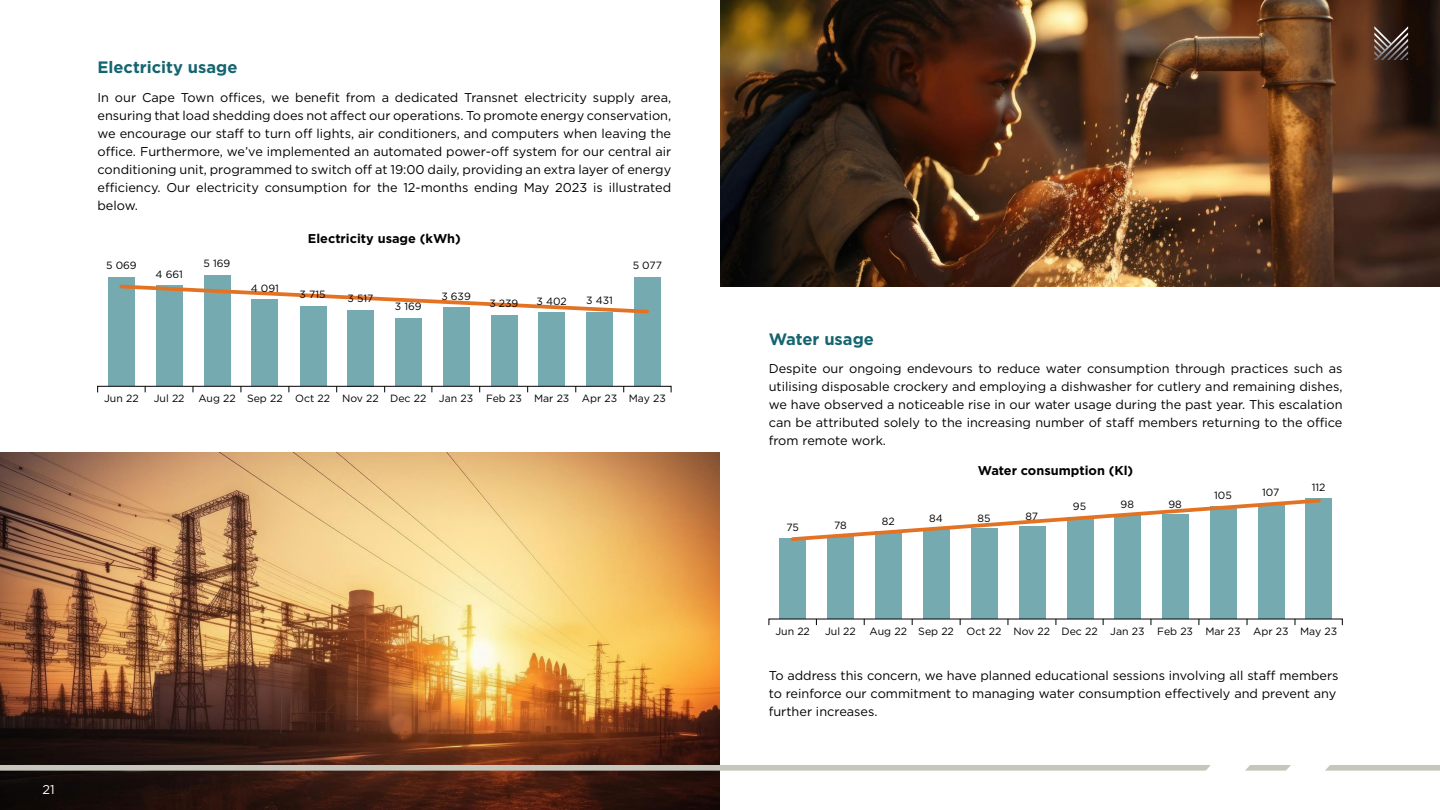
<style>
.page{position:relative;width:1440px;height:810px;background:#fff}
.page>*{position:absolute;margin:0;border:0;box-sizing:border-box;transform-origin:0 0}
.t1{font:700 16.5px "Gotham";color:#156570}
.t2{font:12.75px/18px "Gotham";color:#000;text-align:justify}
.t3{font:700 12.75px "Gotham";color:#000}
.t4{font:12.75px "Gotham";color:#fff}
.t5{font:10.5px "Gotham";color:#000}
</style>
<div class="page">
<img style="left:720px;top:0;width:720px;height:287px">
<img style="left:0;top:453px;width:720px;height:357px">
<svg style="left:0;top:765px;width:1211px;height:6px;background:#c2c1b7"></svg>
<svg style="left:1325px;top:765px;width:115px;height:6px"></svg>
<svg style="left:1245px;top:765px;width:46px;height:6px"></svg>
<div style="left:108px;top:277px;width:27px;height:109px;background:#76aab1"></div>
<div style="left:156px;top:286px;width:26px;height:100px;background:#76aab1"></div>
<div style="left:204px;top:275px;width:26px;height:111px;background:#76aab1"></div>
<div style="left:252px;top:300px;width:26px;height:86px;background:#76aab1"></div>
<div style="left:300px;top:306px;width:26px;height:80px;background:#76aab1"></div>
<div style="left:348px;top:310px;width:26px;height:76px;background:#76aab1"></div>
<div style="left:396px;top:318px;width:26px;height:68px;background:#76aab1"></div>
<div style="left:443px;top:307px;width:27px;height:79px;background:#76aab1"></div>
<div style="left:491px;top:315px;width:26px;height:71px;background:#76aab1"></div>
<div style="left:539px;top:313px;width:26px;height:73px;background:#76aab1"></div>
<div style="left:587px;top:312px;width:26px;height:74px;background:#76aab1"></div>
<div style="left:635px;top:277px;width:26px;height:109px;background:#76aab1"></div>
<svg style="left:119px;top:283px;width:530px;height:33px"></svg>
<div style="left:780px;top:538px;width:26px;height:81px;background:#76aab1"></div>
<div style="left:827px;top:536px;width:27px;height:83px;background:#76aab1"></div>
<div style="left:875px;top:531px;width:27px;height:88px;background:#76aab1"></div>
<div style="left:923px;top:528px;width:26px;height:91px;background:#76aab1"></div>
<div style="left:971px;top:528px;width:26px;height:91px;background:#76aab1"></div>
<div style="left:1019px;top:526px;width:26px;height:93px;background:#76aab1"></div>
<div style="left:1067px;top:517px;width:26px;height:102px;background:#76aab1"></div>
<div style="left:1115px;top:514px;width:26px;height:105px;background:#76aab1"></div>
<div style="left:1162px;top:514px;width:27px;height:105px;background:#76aab1"></div>
<div style="left:1210px;top:506px;width:26px;height:113px;background:#76aab1"></div>
<div style="left:1258px;top:505px;width:26px;height:114px;background:#76aab1"></div>
<div style="left:1306px;top:499px;width:26px;height:120px;background:#76aab1"></div>
<svg style="left:790px;top:498px;width:533px;height:45px"></svg>
<svg style="left:1374px;top:26px;width:34px;height:34px"></svg>
<div style="left:97px;top:386px;width:574px;height:7px;border:1px solid #000"></div>
<p class="t1" style="left:98px;top:56px;width:141px">Electricity usage</p>
<p class="t2" style="left:98px;top:88px;width:575px">In our Cape Town offices, we benefit from a dedicated Transnet electricity supply area, ensuring that load shedding does not affect our operations. To promote energy conservation, we encourage our staff to turn off lights, air conditioners, and computers when leaving the office. Furthermore, we’ve implemented an automated power-off system for our central air conditioning unit, programmed to switch off at 19:00 daily, providing an extra layer of energy efficiency. Our electricity consumption for the 12-months ending May 2023 is illustrated below.</p>
<p class="t5" style="left:106px;top:260px;width:32px">5 069</p>
<p class="t5" style="left:156px;top:268px;width:29px">4 661</p>
<p class="t5" style="left:204px;top:258px;width:28px">5 169</p>
<p class="t5" style="left:251px;top:282px;width:30px">4 091</p>
<p class="t3" style="left:308px;top:230px;width:155px">Electricity usage (kWh)</p>
<p class="t5" style="left:300px;top:288px;width:28px">3 715</p>
<p class="t5" style="left:347px;top:293px;width:28px">3 517</p>
<p class="t5" style="left:395px;top:301px;width:28px">3 169</p>
<p class="t5" style="left:441px;top:290px;width:31px">3 639</p>
<p class="t5" style="left:489px;top:298px;width:31px">3 239</p>
<p class="t5" style="left:537px;top:295px;width:32px">3 402</p>
<p class="t5" style="left:586px;top:294px;width:28px">3 431</p>
<p class="t5" style="left:633px;top:260px;width:31px">5 077</p>
<p class="t5" style="left:104px;top:393px;width:36px">Jun 22</p>
<p class="t5" style="left:154px;top:393px;width:32px">Jul 22</p>
<p class="t5" style="left:198px;top:393px;width:469px">Aug 22 Sep 22 Oct 22 Nov 22 Dec 22 Jan 23 Feb 23 Mar 23 Apr 23 May 23</p>
<p class="t4" style="left:43px;top:783px;width:14px">21</p>
<p class="t1" style="left:769px;top:328px;width:107px">Water usage</p>
<p class="t2" style="left:769px;top:359px;width:575px">Despite our ongoing endevours to reduce water consumption through practices such as utilising disposable crockery and employing a dishwasher for cutlery and remaining dishes, we have observed a noticeable rise in our water usage during the past year. This escalation can be attributed solely to the increasing number of staff members returning to the office from remote work.</p>
<p class="t5" style="left:786px;top:521px;width:14px">75</p>
<p class="t5" style="left:834px;top:519px;width:14px">78</p>
<p class="t3" style="left:978px;top:462px;width:157px">Water consumption (Kl)</p>
<p class="t5" style="left:882px;top:515px;width:14px">82</p>
<p class="t5" style="left:929px;top:513px;width:15px">84</p>
<p class="t5" style="left:977px;top:513px;width:15px">85</p>
<p class="t5" style="left:1025px;top:510px;width:14px">87</p>
<p class="t5" style="left:1073px;top:501px;width:15px">95</p>
<p class="t5" style="left:1121px;top:498px;width:15px">98</p>
<p class="t5" style="left:1168px;top:498px;width:15px">98</p>
<p class="t5" style="left:1214px;top:489px;width:19px">105</p>
<p class="t5" style="left:1262px;top:487px;width:19px">107</p>
<p class="t5" style="left:1312px;top:482px;width:15px">112</p>
<p class="t5" style="left:775px;top:625px;width:36px">Jun 22</p>
<p class="t5" style="left:825px;top:625px;width:32px">Jul 22</p>
<p class="t5" style="left:870px;top:625px;width:469px">Aug 22 Sep 22 Oct 22 Nov 22 Dec 22 Jan 23 Feb 23 Mar 23 Apr 23 May 23</p>
<p class="t2" style="left:769px;top:667px;width:571px;text-align:left">To address this concern, we have planned educational sessions involving all staff members to reinforce our commitment to managing water consumption effectively and prevent any further increases.</p>
</div>
